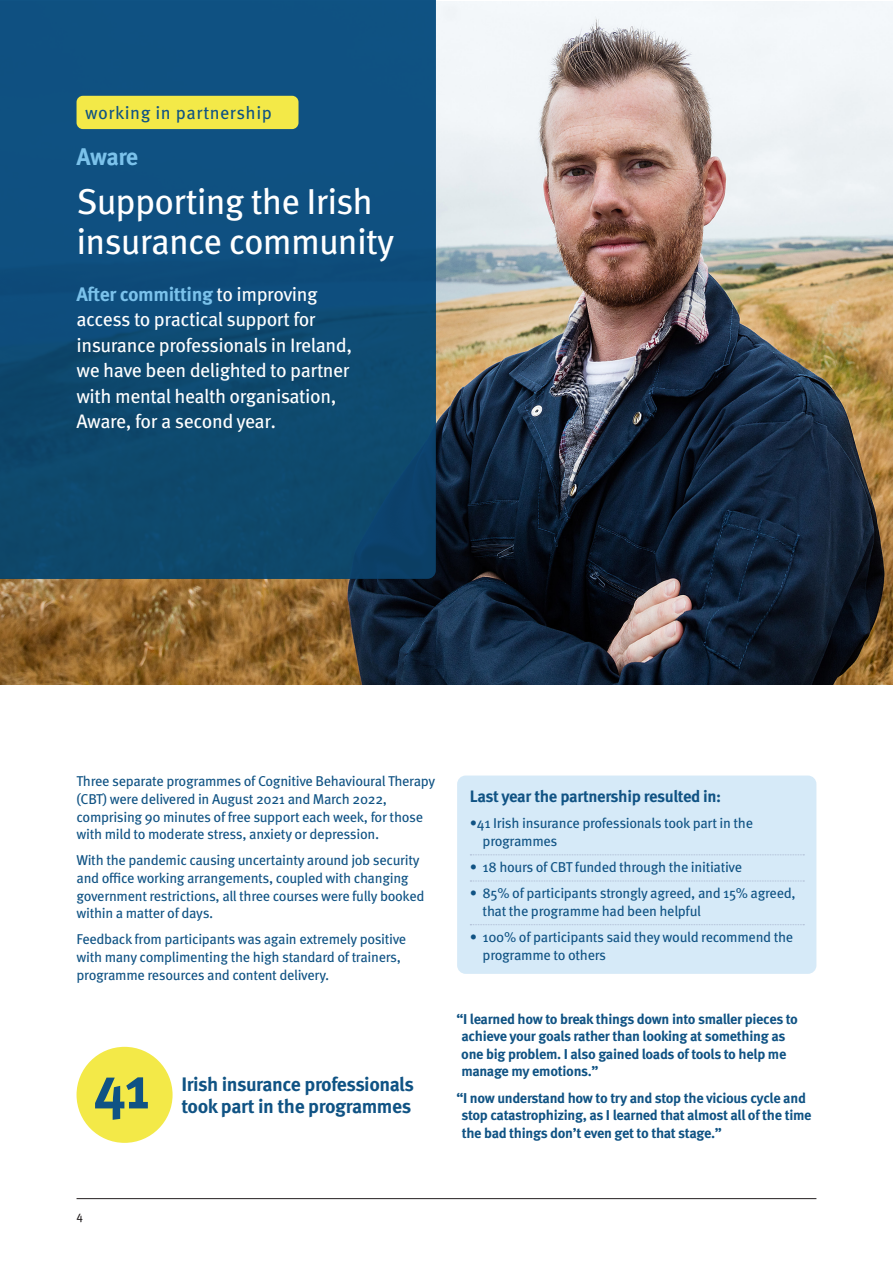
<style>
.page{position:relative;width:893px;height:1263px;background:#fff}
.page>*{position:absolute;margin:0;border:0;box-sizing:border-box;transform-origin:0 0}
.t1{font:700 59.55px "Meta Pro";color:#105384}
.t2{font:36px/40.5px "Meta Pro";letter-spacing:-.025em;color:#fff}
.t3{font:700 24px "Meta Pro";letter-spacing:-.03em;color:#7bc2eb}
.t4{font:19.5px/25.5px "Meta Pro";letter-spacing:-.025em;color:#fff}
.t5{font:700 19.5px/22.5px "Meta Pro";letter-spacing:-.025em;color:#105384}
.t6{font:18px "Meta Pro";letter-spacing:.025em;color:#105384}
.t7{font:700 16.5px "Meta Pro";letter-spacing:-.025em;color:#105384}
.t8{font:14.25px/17.7px "Meta Pro";letter-spacing:-.025em;color:#105384}
.t9{font:700 14.25px/17.7px "Meta Pro";letter-spacing:-.025em;color:#105384}
.t10{font:12px "Meta Pro";color:#231f20}
.s1{font-weight:700;color:#7bc2eb}
</style>
<div class="page">
<hr style="left:77px;top:1198px;width:739px;height:1px;background:#231f20">
<img style="left:0;top:1px;width:893px;height:683px">
<svg style="left:0;top:0;width:436px;height:579px;fill:#0e4d7b"></svg>
<div style="left:77px;top:96px;width:221px;height:33px;background:#f3e948;border-radius:6px"></div>
<div style="left:77px;top:1047px;width:96px;height:96px;background:#f3e948;border-radius:50%"></div>
<div style="left:457px;top:775px;width:359px;height:199px;background:#d6eaf8;border-radius:9px"></div>
<svg style="left:470px;top:854px;width:334px;height:1px"></svg>
<svg style="left:470px;top:881px;width:334px;height:1px"></svg>
<svg style="left:470px;top:924px;width:334px;height:1px"></svg>
<p class="t6" style="left:85px;top:99px;width:188px">working in partnership</p>
<p class="t3" style="left:77px;top:137px;width:63px">Aware</p>
<p class="t2" style="left:77px;top:178px;width:319px">Supporting the Irish insurance community</p>
<p class="t4" style="left:77px;top:280px;width:277px"><span class="s1">After committing</span> to improving access to practical support for insurance professionals in Ireland, we have been delighted to partner with mental health organisation,<br>Aware, for a second year.</p>
<p class="t8" style="left:77px;top:771px;width:360px">Three separate programmes of Cognitive Behavioural Therapy (CBT) were delivered in August 2021 and March 2022, comprising 90 minutes of free support each week, for those with mild to moderate stress, anxiety or depression.</p>
<p class="t8" style="left:77px;top:851px;width:350px">With the pandemic causing uncertainty around job security and office working arrangements, coupled with changing government restrictions, all three courses were fully booked within a matter of days.</p>
<p class="t8" style="left:77px;top:929px;width:331px">Feedback from participants was again extremely positive with many complimenting the high standard of trainers, programme resources and content delivery.</p>
<p class="t1" style="left:94px;top:1041px;width:58px">41</p>
<p class="t5" style="left:181px;top:1072px;width:234px">Irish insurance professionals took part in the programmes</p>
<p class="t7" style="left:470px;top:783px;width:253px">Last year the partnership resulted in:</p>
<p class="t8" style="left:483px;top:814px;width:272px;text-indent:-13px">•41 Irish insurance professionals took part in the programmes</p>
<p class="t8" style="left:470px;top:857px;width:274px">• 18 hours of CBT funded through the initiative</p>
<p class="t8" style="left:483px;top:883px;width:315px;text-indent:-13px">• 85% of participants strongly agreed, and 15% agreed, that the programme had been helpful</p>
<p class="t8" style="left:483px;top:927px;width:312px;text-indent:-13px">• 100% of participants said they would recommend the programme to others</p>
<p class="t9" style="left:461px;top:1009px;width:338px;text-indent:-5px">“I learned how to break things down into smaller pieces to achieve your goals rather than looking at something as one big problem. I also gained loads of tools to help me manage my emotions.”</p>
<p class="t9" style="left:461px;top:1088px;width:352px;text-indent:-5px">“I now understand how to try and stop the vicious cycle and stop catastrophizing, as I learned that almost all of the time the bad things don’t even get to that stage.”</p>
<p class="t10" style="left:77px;top:1207px;width:8px">4</p>
</div>
